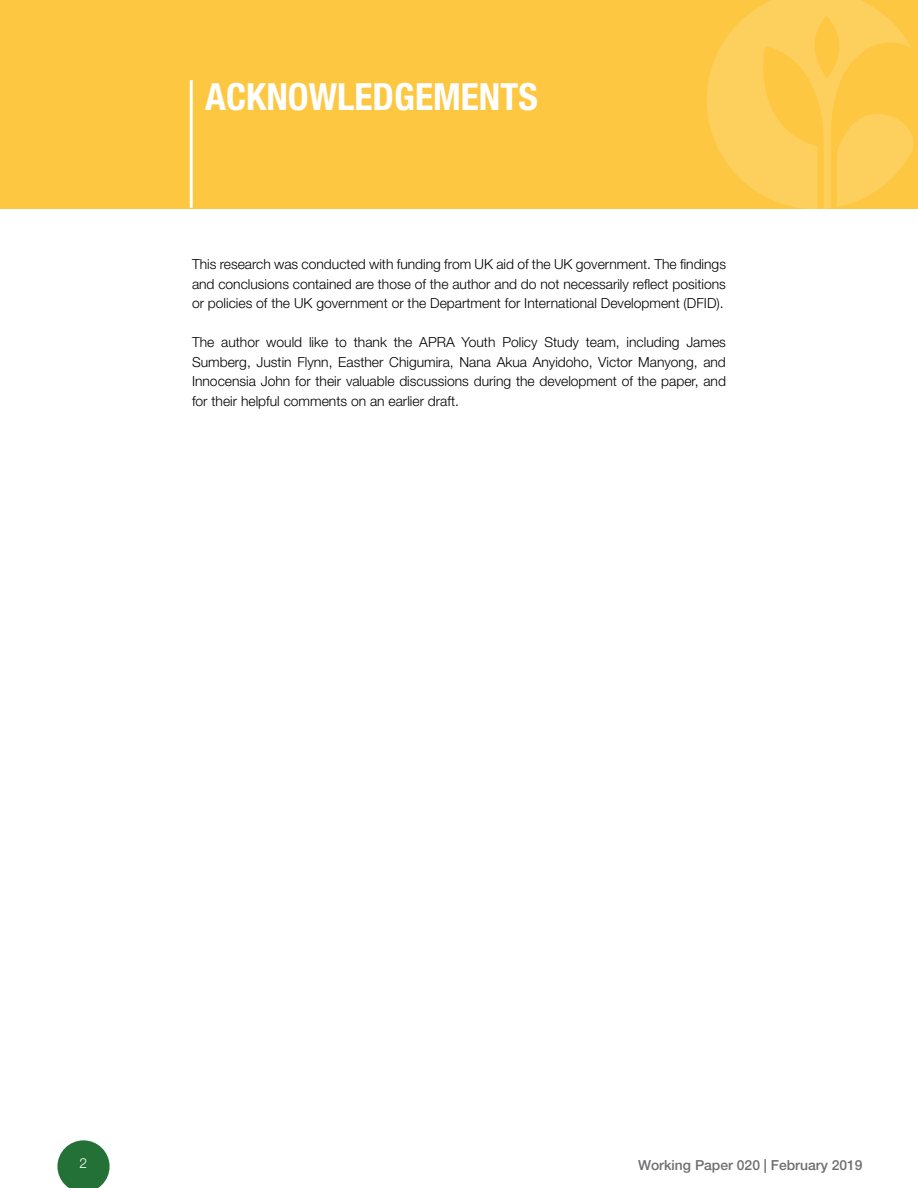
<style>
.page{position:relative;width:918px;height:1188px;background:#fff}
.page>*{position:absolute;margin:0;border:0;box-sizing:border-box;transform-origin:0 0}
.t1{font:700 condensed 37.5px "Helvetica Neue LT Std";color:#fff}
.t2{font:300 13.8px/19.5px "Helvetica Neue LT Std";color:#000;text-align:justify}
.t3{font:500 13.8px "Helvetica Neue LT Std";color:#6d6e71}
.t4{font:300 13.8px "Helvetica Neue LT Std";color:#fff}
</style>
<div class="page">
<svg style="left:57px;top:1140px;width:53px;height:48px"></svg>
<div style="left:0;top:0;width:918px;height:209px;background:#fdc741"></div>
<svg style="left:707px;top:0;width:207px;height:209px"></svg>
<hr style="left:190px;top:80px;width:3px;height:128px;background:#fff">
<h1 class="t1" style="left:205px;top:74px;width:334px">ACKNOWLEDGEMENTS</h1>
<p class="t2" style="left:192px;top:254px;width:536px">This research was conducted with funding from UK aid of the UK government. The findings and conclusions contained are those of the author and do not necessarily reflect positions or policies of the UK government or the Department for International Development (DFID).</p>
<p class="t2" style="left:192px;top:332px;width:535px">The author would like to thank the APRA Youth Policy Study team, including James Sumberg, Justin Flynn, Easther Chigumira, Nana Akua Anyidoho, Victor Manyong, and Innocensia John for their valuable discussions during the development of the paper, and for their helpful comments on an earlier draft.</p>
<p class="t4" style="left:80px;top:1155px;width:9px">2</p>
<p class="t3" style="left:638px;top:1156px;width:226px">Working Paper 020 | February 2019</p>
</div>
